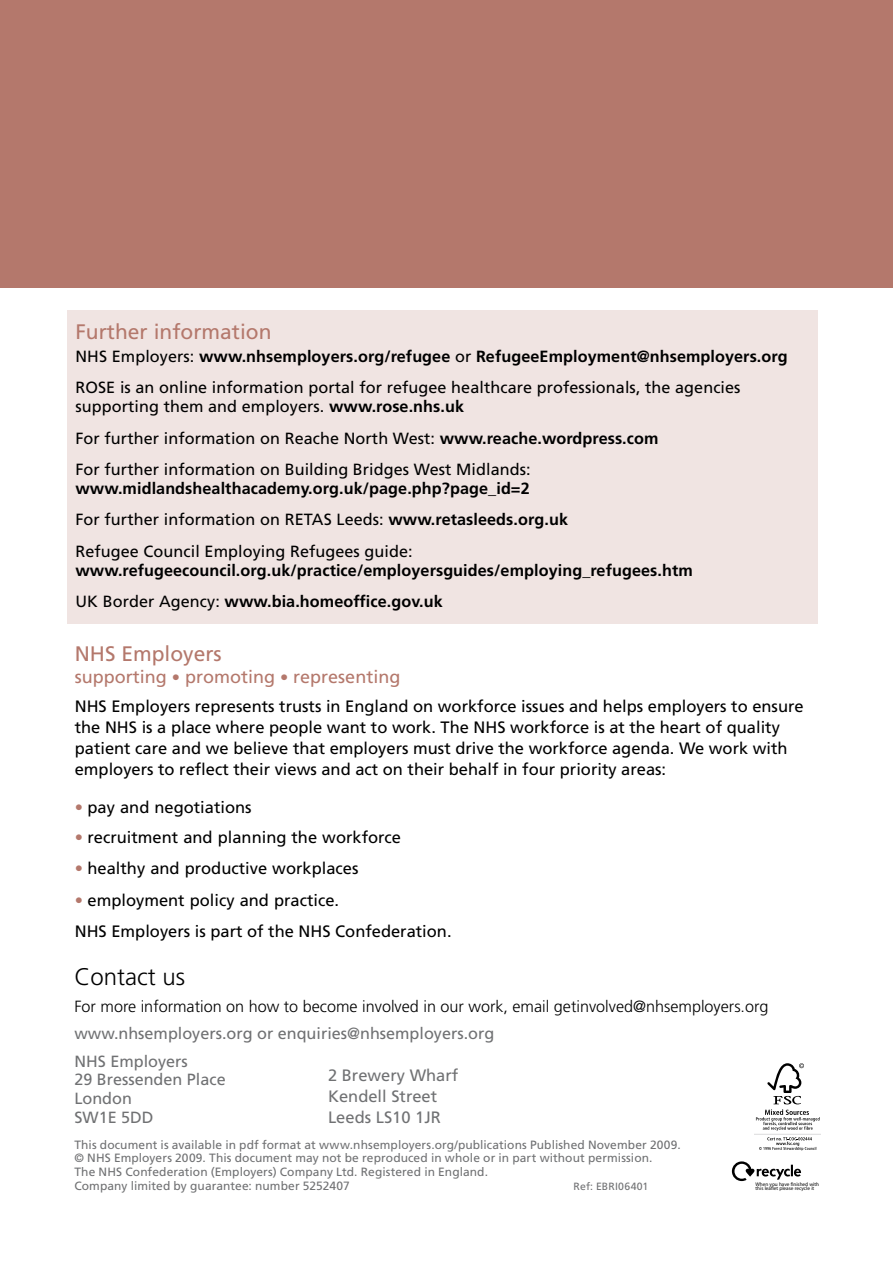
<style>
.page{position:relative;width:893px;height:1263px;background:#fff}
.page>*{position:absolute;margin:0;border:0;box-sizing:border-box;transform-origin:0 0}
.t1{font:300 24px "Frutiger LT";color:#000}
.t2{font:21px "Frutiger LT";color:#b4786c}
.t3{font:18px "Frutiger LT";color:#b4786c}
.t4{font:16.5px/21px "Frutiger LT";color:#000}
.t5{font:16.5px/21px "Frutiger LT";color:#707173}
.t6{font:16.2px/31.5px "Frutiger LT";letter-spacing:.005em;color:#000}
.t7{font:700 16.2px/31.5px "Frutiger LT";letter-spacing:.005em;color:#000}
.t8{font:16.2px/18.8px "Frutiger LT";color:#707173}
.t9{font:300 16.2px "Frutiger LT";color:#000}
.t10{font:12px/13.8px "Frutiger LT";letter-spacing:.01em;color:#707173}
.t11{font:10.5px "Frutiger LT";letter-spacing:.015em;color:#707173}
.t12{font:5.25px/4.5px "Myriad Pro";color:#000}
.s1{font-weight:700}
.s2{font-weight:400}
.s3{font-size:16.5px}
.s4{font-weight:300;color:#b4786c}
</style>
<div class="page">
<div style="left:67px;top:310px;width:751px;height:314px;background:#f0e4e2"></div>
<svg style="left:732px;top:1161px;width:69px;height:20px"></svg>
<div style="left:0;top:0;width:893px;height:287px;background:#b4786c"></div>
<svg style="left:754px;top:1063px;width:67px;height:88px"></svg>
<p class="t2" style="left:75px;top:319px;width:198px">Further information</p>
<p class="t6" style="left:75px;top:341px;width:714px">NHS Employers: <span class="s1">www.nhsemployers.org/refugee</span> or <span class="s1">RefugeeEmployment@nhsemployers.org<br></span>ROSE is an online information portal for refugee healthcare professionals, the agencies</p>
<p class="t6" style="left:75px;top:391px;width:585px">supporting them and employers. <span class="s1">www.rose.nhs.uk<br></span>For further information on Reache North West: <span class="s1">www.reache.wordpress.com<br></span>For further information on Building Bridges West Midlands:</p>
<p class="t7" style="left:75px;top:473px;width:494px">www.midlandshealthacademy.org.uk/page.php?page_id=2<br><span class="s2">For further information on RETAS Leeds:</span> www.retasleeds.org.uk<br><span class="s2">Refugee Council Employing Refugees guide:</span></p>
<p class="t7" style="left:75px;top:554px;width:619px">www.refugeecouncil.org.uk/practice/employersguides/employing_refugees.htm<br><span class="s2">UK Border Agency:</span> www.bia.homeoffice.gov.uk</p>
<p class="t2" style="left:75px;top:641px;width:149px">NHS Employers</p>
<p class="t3" style="left:75px;top:666px;width:327px">supporting <span class="s3">•</span> promoting <span class="s3">•</span> representing</p>
<p class="t4" style="left:75px;top:696px;width:730px">NHS Employers represents trusts in England on workforce issues and helps employers to ensure the NHS is a place where people want to work. The NHS workforce is at the heart of quality patient care and we believe that employers must drive the workforce agenda. We work with employers to reflect their views and act on their behalf in four priority areas:</p>
<p class="t4" style="left:75px;top:797px;width:178px"><span class="s4">•</span> pay and negotiations</p>
<p class="t4" style="left:75px;top:826px;width:328px"><span class="s4">•</span> recruitment and planning the workforce</p>
<p class="t4" style="left:75px;top:858px;width:285px"><span class="s4">•</span> healthy and productive workplaces</p>
<p class="t4" style="left:75px;top:884px;width:378px;line-height:31.5px"><span class="s4">•</span> employment policy and practice.<br>NHS Employers is part of the NHS Confederation.</p>
<h1 class="t1" style="left:74px;top:963px;width:112px">Contact us</h1>
<p class="t9" style="left:74px;top:997px;width:696px">For more information on how to become involved in our work, email getinvolved@nhsemployers.org</p>
<p class="t8" style="left:74px;top:1020px;width:421px;line-height:27.3px">www.nhsemployers.org or enquiries@nhsemployers.org<br>NHS Employers</p>
<p class="t8" style="left:74px;top:1070px;width:153px">29 Bressenden Place<br>London<br>SW1E 5DD</p>
<p class="t5" style="left:328px;top:1064px;width:132px">2 Brewery Wharf<br>Kendell Street<br>Leeds LS10 1JR</p>
<p class="t10" style="left:74px;top:1138px;width:608px">This document is available in pdf format at www.nhsemployers.org/publications Published November 2009. © NHS Employers 2009. This document may not be reproduced in whole or in part without permission.<br>The NHS Confederation (Employers) Company Ltd. Registered in England.<br>Company limited by guarantee: number 5252407</p>
<p class="t11" style="left:574px;top:1180px;width:76px">Ref: EBRI06401</p>
<p class="t12" style="left:755px;top:1182px;width:65px">When you have finished with this leaflet please recycle it</p>
</div>
